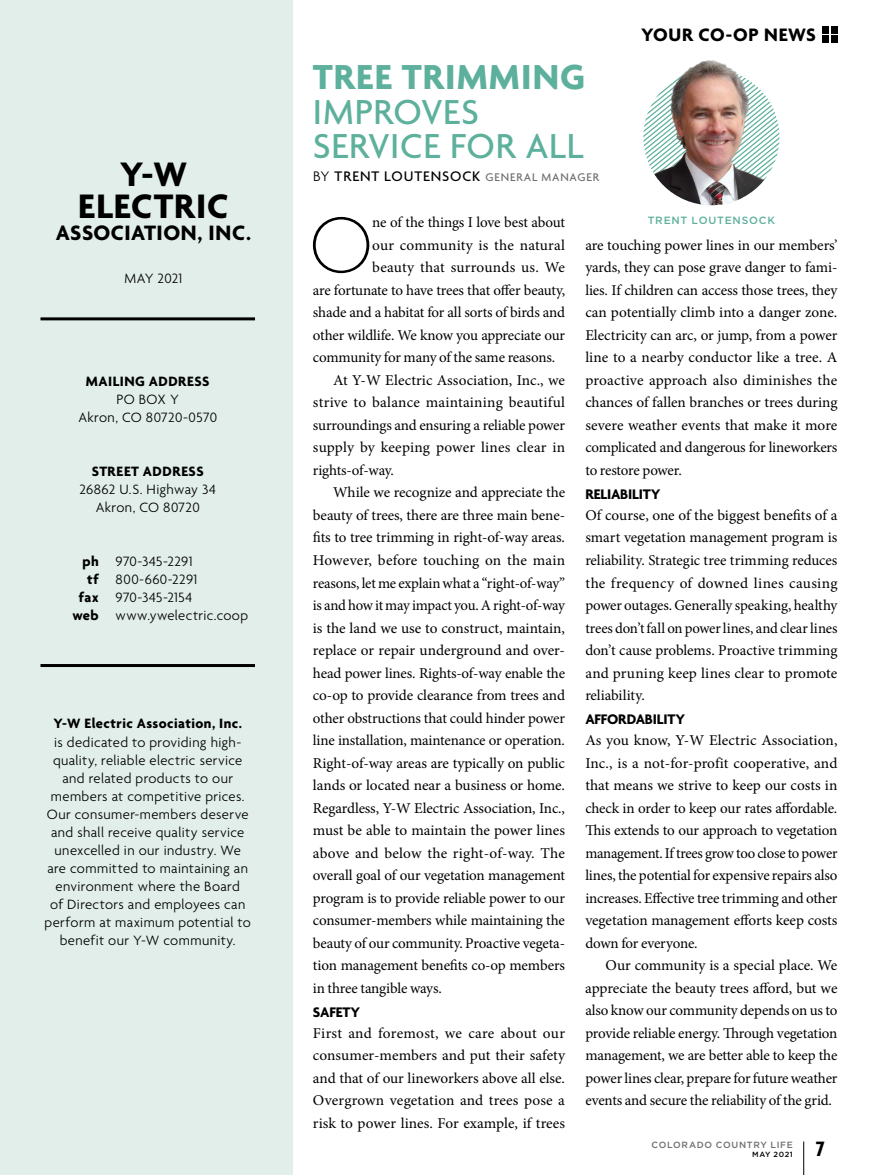
<style>
.page{position:relative;width:878px;height:1175px;background:#fff}
.page>*{position:absolute;margin:0;border:0;box-sizing:border-box;transform-origin:0 0}
.t1{font:100 85.5px "Agenda";color:#000}
.t2{font:500 37.5px/34.5px "Agenda";letter-spacing:.015em;color:#5db09c}
.t3{font:700 37.5px "Agenda";letter-spacing:.03em;color:#5db09c}
.t4{font:700 36.75px/31.5px "Agenda";letter-spacing:.02em;color:#000;text-align:center}
.t5{font:700 22.5px "Agenda";letter-spacing:.02em;color:#000}
.t6{font:700 condensed 22.5px "Agenda";color:#000}
.t7{font:700 19.5px "Agenda";letter-spacing:.03em;color:#000}
.t8{font:15px/22.5px "Minion Pro";letter-spacing:-.01em;color:#000;text-align:justify}
.t9{font:15px "Minion Pro";letter-spacing:.01em;color:#000}
.t10{font:15px "Minion Pro";letter-spacing:.015em;color:#000}
.t11{font:500 15px "Agenda";letter-spacing:.06em;color:#000}
.t12{font:700 15px "Agenda";letter-spacing:-.01em;color:#000}
.t13{font:300 14.7px/18px "Agenda";letter-spacing:.025em;color:#000;text-align:center}
.t14{font:700 14.7px "Agenda";letter-spacing:.03em;color:#000}
.t15{font:500 10.5px "Gotham HTF";letter-spacing:.075em;color:#5db09c}
.t16{font:500 9px "Gotham HTF";letter-spacing:.075em;color:#6d6e71}
.t17{font:500 7.5px "Gotham HTF";letter-spacing:.075em;color:#000}
.s1{font-weight:700}
.s2{font-weight:300}
.s3{font-size:12px;color:#6d6e71}
</style>
<div class="page">
<img style="left:643px;top:60px;width:136px;height:145px">
<div style="left:0;top:0;width:293px;height:1174px;background:#e1eee9"></div>
<hr style="left:40px;top:664px;width:215px;height:3px;background:#000">
<hr style="left:40px;top:317px;width:215px;height:3px;background:#000">
<hr style="left:803px;top:1141px;width:1px;height:33px;background:#000">
<div style="left:830px;top:36px;width:7px;height:7px;background:#000"></div>
<div style="left:830px;top:26px;width:7px;height:7px;background:#000"></div>
<div style="left:821px;top:36px;width:7px;height:7px;background:#000"></div>
<div style="left:821px;top:26px;width:7px;height:7px;background:#000"></div>
<h3 class="t4" style="left:78px;top:161px;width:152px">Y-W<br>ELECTRIC</h3>
<h3 class="t5" style="left:56px;top:221px;width:197px">ASSOCIATION, INC.</h3>
<p class="t13" style="left:124px;top:270px;width:59px">MAY 2021</p>
<p class="t14" style="left:86px;top:374px;width:125px">MAILING ADDRESS</p>
<p class="t13" style="left:78px;top:391px;width:140px">PO BOX Y<br>Akron, CO 80720-0570</p>
<p class="t14" style="left:92px;top:464px;width:113px">STREET ADDRESS</p>
<p class="t13" style="left:80px;top:481px;width:138px">26862 U.S. Highway 34<br>Akron, CO 80720</p>
<p class="t13" style="left:82px;top:553px;width:112px"><span class="s1">ph</span> 970-345-2291</p>
<p class="t13" style="left:87px;top:571px;width:112px"><span class="s1">tf</span> 800-660-2291</p>
<p class="t13" style="left:79px;top:589px;width:115px"><span class="s1">fax</span> 970-345-2154</p>
<p class="t13" style="left:72px;top:607px;width:177px"><span class="s1">web</span> www.ywelectric.coop</p>
<p class="t14" style="left:53px;top:716px;width:190px">Y-W Electric Association, Inc.</p>
<p class="t13" style="left:45px;top:733px;width:208px">is dedicated to providing high&shy;quality, reliable electric service and related products to our members at competitive prices.<br>Our consumer-members deserve and shall receive quality service unexcelled in our industry. We are committed to maintaining an environment where the Board<br>of Directors and employees can perform at maximum potential to benefit our Y-W community.</p>
<h2 class="t3" style="left:313px;top:57px;width:273px">TREE TRIMMING</h2>
<h2 class="t2" style="left:313px;top:97px;width:272px">IMPROVES<br>SERVICE FOR ALL</h2>
<p class="t11" style="left:313px;top:168px;width:287px"><span class="s2">BY</span> TRENT LOUTENSOCK <span class="s3">GENERAL MANAGER</span></p>
<h3 class="t7" style="left:641px;top:24px;width:176px">YOUR CO-OP NEWS</h3>
<h1 class="t1" style="left:309px;top:199px;width:65px">O</h1>
<p class="t8" style="left:372px;top:211px;width:194px">ne of the things I love best about</p>
<p class="t10" style="left:372px;top:235px;width:194px">our community is the natural</p>
<p class="t10" style="left:372px;top:257px;width:194px">beauty that surrounds us. We</p>
<p class="t8" style="left:313px;top:279px;width:254px">are fortunate to have trees that offer beauty,</p>
<p class="t8" style="left:313px;top:301px;width:253px">shade and a habitat for all sorts of birds and</p>
<p class="t8" style="left:313px;top:324px;width:253px">other wildlife. We know you appreciate our</p>
<p class="t8" style="left:313px;top:346px;width:244px">community for many of the same reasons.</p>
<p class="t8" style="left:333px;top:369px;width:233px">At Y-W Electric Association, Inc., we</p>
<p class="t10" style="left:313px;top:392px;width:254px">strive to balance maintaining beautiful</p>
<p class="t8" style="left:313px;top:414px;width:254px">surroundings and ensuring a reliable power</p>
<p class="t9" style="left:313px;top:437px;width:254px">supply by keeping power lines clear in</p>
<p class="t8" style="left:313px;top:459px;width:83px">rights-of-way.</p>
<p class="t8" style="left:333px;top:481px;width:233px">While we recognize and appreciate the</p>
<p class="t8" style="left:313px;top:504px;width:254px">beauty of trees, there are three main bene-</p>
<p class="t8" style="left:313px;top:526px;width:253px">fits to tree trimming in right-of-way areas.</p>
<p class="t9" style="left:313px;top:550px;width:253px">However, before touching on the main</p>
<p class="t8" style="left:313px;top:571px;width:253px">reasons, let me explain what a “right-of-way”</p>
<p class="t8" style="left:313px;top:594px;width:254px">is and how it may impact you. A right-of-way</p>
<p class="t8" style="left:313px;top:616px;width:254px">is the land we use to construct, maintain,</p>
<p class="t8" style="left:313px;top:639px;width:254px">replace or repair underground and over-</p>
<p class="t8" style="left:313px;top:661px;width:253px">head power lines. Rights-of-way enable the</p>
<p class="t8" style="left:313px;top:684px;width:254px">co-op to provide clearance from trees and</p>
<p class="t8" style="left:313px;top:706px;width:253px">other obstructions that could hinder power</p>
<p class="t8" style="left:313px;top:729px;width:253px">line installation, maintenance or operation.</p>
<p class="t8" style="left:313px;top:751px;width:253px">Right-of-way areas are typically on public</p>
<p class="t8" style="left:313px;top:774px;width:254px">lands or located near a business or home.</p>
<p class="t8" style="left:313px;top:796px;width:253px">Regardless, Y-W Electric Association, Inc.,</p>
<p class="t8" style="left:313px;top:819px;width:253px">must be able to maintain the power lines</p>
<p class="t9" style="left:313px;top:842px;width:254px">above and below the right-of-way. The</p>
<p class="t8" style="left:313px;top:864px;width:254px">overall goal of our vegetation management</p>
<p class="t8" style="left:313px;top:886px;width:253px">program is to provide reliable power to our</p>
<p class="t8" style="left:313px;top:909px;width:253px">consumer-members while maintaining the</p>
<p class="t8" style="left:313px;top:931px;width:253px">beauty of our community. Proactive vegeta-</p>
<p class="t8" style="left:313px;top:954px;width:253px">tion management benefits co-op members</p>
<p class="t8" style="left:313px;top:976px;width:130px">in three tangible ways.</p>
<p class="t12" style="left:313px;top:1003px;width:49px">SAFETY</p>
<p class="t8" style="left:313px;top:1021px;width:254px">First and foremost, we care about our consumer-members and put their safety and that of our lineworkers above all else.<br>Overgrown vegetation and trees pose a risk to power lines. For example, if trees</p>
<p class="t15" style="left:647px;top:215px;width:129px">TRENT LOUTENSOCK</p>
<p class="t8" style="left:585px;top:234px;width:254px">are touching power lines in our members’ yards, they can pose grave danger to fami&shy;lies. If children can access those trees, they can potentially climb into a danger zone.<br>Electricity can arc, or jump, from a power line to a nearby conductor like a tree. A proactive approach also diminishes the chances of fallen branches or trees during severe weather events that make it more complicated and dangerous for lineworkers to restore power.</p>
<p class="t12" style="left:585px;top:486px;width:77px">RELIABILITY</p>
<p class="t8" style="left:585px;top:504px;width:254px">Of course, one of the biggest benefits of a smart vegetation management program is reliability. Strategic tree trimming reduces the frequency of downed lines causing power outages. Generally speaking, healthy trees don’t fall on power lines, and clear lines don’t cause problems. Proactive trimming and pruning keep lines clear to promote reliability.</p>
<p class="t12" style="left:585px;top:711px;width:101px">AFFORDABILITY</p>
<p class="t8" style="left:585px;top:729px;width:254px">As you know, Y-W Electric Association, Inc., is a not-for-profit cooperative, and that means we strive to keep our costs in check in order to keep our rates affordable.<br>This extends to our approach to vegetation management. If trees grow too close to power lines, the potential for expensive repairs also increases. Effective tree trimming and other vegetation management efforts keep costs down for everyone.</p>
<p class="t8" style="left:585px;top:954px;width:254px;text-indent:20px">Our community is a special place. We appreciate the beauty trees afford, but we also know our community depends on us to provide reliable energy. Through vegetation management, we are better able to keep the power lines clear, prepare for future weather events and secure the reliability of the grid.</p>
<p class="t16" style="left:651px;top:1140px;width:143px">COLORADO COUNTRY LIFE</p>
<p class="t17" style="left:752px;top:1150px;width:42px">MAY 2021</p>
<h3 class="t6" style="left:816px;top:1136px;width:10px">7</h3>
</div>
